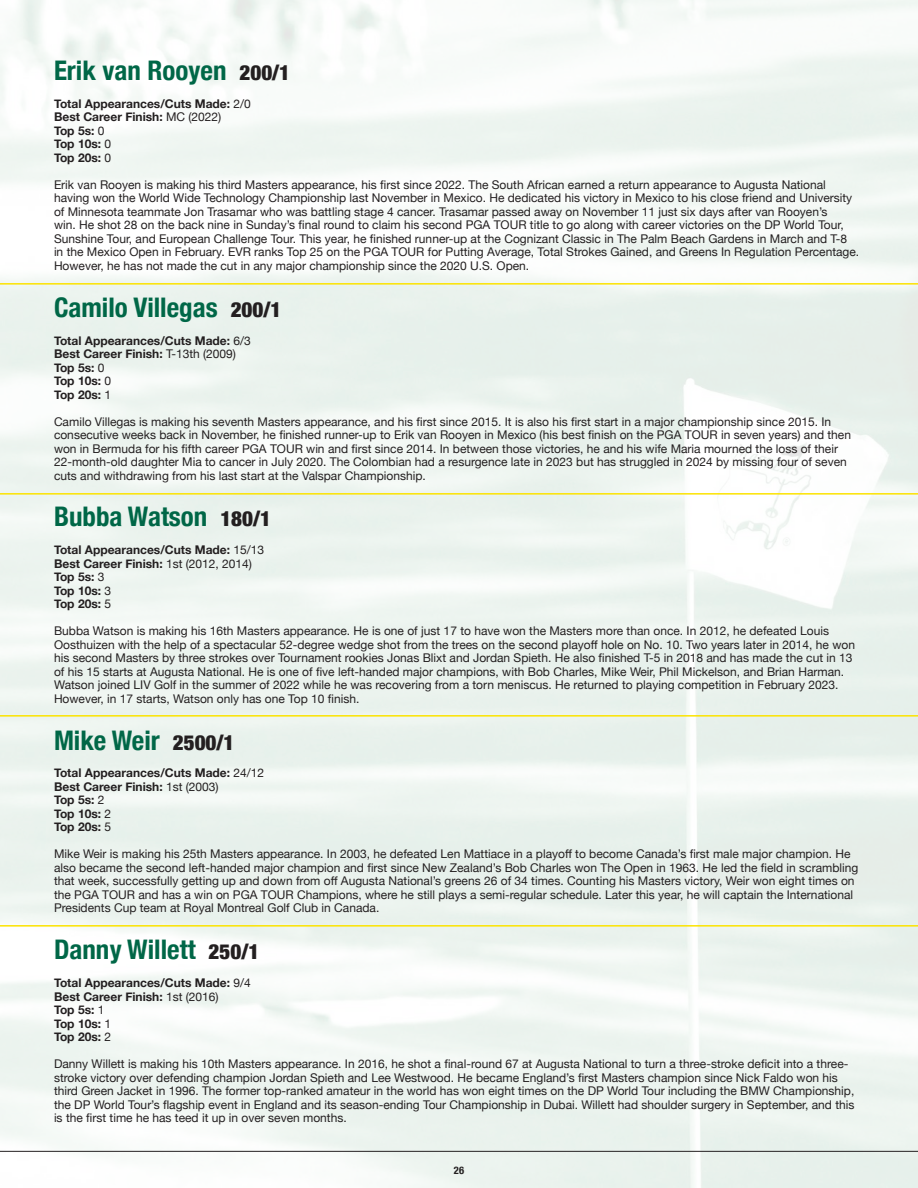
<style>
.page{position:relative;width:918px;height:1188px;background:#fff}
.page>*{position:absolute;margin:0;border:0;box-sizing:border-box;transform-origin:0 0}
.Golfer_Name{font:700 condensed 27px "Helvetica Neue";color:#006747}
.t1{font:12px/13.5px "Helvetica Neue";color:#231f20}
.t2{font:700 12px "Helvetica Neue";color:#231f20}
.t3{font:700 condensed 10.5px "Helvetica Neue";color:#231f20}
.s1{font-weight:900;font-size:21px;color:#231f20}
.s2{font-weight:400}
</style>
<div class="page">
<hr style="left:0;top:925px;width:918px;height:2px;background:#fce300">
<hr style="left:0;top:493px;width:918px;height:2px;background:#fce300">
<hr style="left:0;top:283px;width:918px;height:2px;background:#fce300">
<hr style="left:0;top:715px;width:918px;height:2px;background:#fce300">
<hr style="left:0;top:1151px;width:918px;height:1px;background:#231f20">
<p class="Golfer_Name" style="left:54px;top:48px;width:238px">Erik van Rooyen <span class="s1">200/1</span></p>
<p class="t2" style="left:54px;top:94px;width:198px">Total Appearances/Cuts Made: <span class="s2">2/0</span></p>
<p class="t2" style="left:54px;top:108px;width:169px">Best Career Finish: <span class="s2">MC (2022)</span></p>
<p class="t2" style="left:54px;top:121px;width:52px">Top 5s: <span class="s2">0</span></p>
<p class="t2" style="left:54px;top:135px;width:59px">Top 10s: <span class="s2">0</span></p>
<p class="t2" style="left:54px;top:148px;width:59px">Top 20s: <span class="s2">0</span></p>
<p class="t1" style="left:54px;top:179px;width:807px">Erik van Rooyen is making his third Masters appearance, his first since 2022. The South African earned a return appearance to Augusta National having won the World Wide Technology Championship last November in Mexico. He dedicated his victory in Mexico to his close friend and University of Minnesota teammate Jon Trasamar who was battling stage 4 cancer. Trasamar passed away on November 11 just six days after van Rooyen’s<br>win. He shot 28 on the back nine in Sunday’s final round to claim his second PGA TOUR title to go along with career victories on the DP World Tour, Sunshine Tour, and European Challenge Tour. This year, he finished runner-up at the Cognizant Classic in The Palm Beach Gardens in March and T-8 in the Mexico Open in February. EVR ranks Top 25 on the PGA TOUR for Putting Average, Total Strokes Gained, and Greens In Regulation Percentage.<br>However, he has not made the cut in any major championship since the 2020 U.S. Open.</p>
<p class="Golfer_Name" style="left:54px;top:285px;width:229px">Camilo Villegas <span class="s1">200/1</span></p>
<p class="t2" style="left:54px;top:331px;width:198px">Total Appearances/Cuts Made: <span class="s2">6/3</span></p>
<p class="t2" style="left:54px;top:344px;width:184px">Best Career Finish: <span class="s2">T-13th (2009)</span></p>
<p class="t2" style="left:54px;top:358px;width:52px">Top 5s: <span class="s2">0</span></p>
<p class="t2" style="left:54px;top:371px;width:59px">Top 10s: <span class="s2">0</span></p>
<p class="t2" style="left:54px;top:385px;width:59px">Top 20s: <span class="s2">1</span></p>
<p class="t1" style="left:54px;top:415px;width:799px">Camilo Villegas is making his seventh Masters appearance, and his first since 2015. It is also his first start in a major championship since 2015. In consecutive weeks back in November, he finished runner-up to Erik van Rooyen in Mexico (his best finish on the PGA TOUR in seven years) and then won in Bermuda for his fifth career PGA TOUR win and first since 2014. In between those victories, he and his wife Maria mourned the loss of their 22-month-old daughter Mia to cancer in July 2020. The Colombian had a resurgence late in 2023 but has struggled in 2024 by missing four of seven cuts and withdrawing from his last start at the Valspar Championship.</p>
<p class="Golfer_Name" style="left:54px;top:494px;width:219px">Bubba Watson <span class="s1">180/1</span></p>
<p class="t2" style="left:54px;top:541px;width:212px">Total Appearances/Cuts Made: <span class="s2">15/13</span></p>
<p class="t2" style="left:54px;top:554px;width:200px">Best Career Finish: <span class="s2">1st (2012, 2014)</span></p>
<p class="t2" style="left:54px;top:568px;width:52px">Top 5s: <span class="s2">3</span></p>
<p class="t2" style="left:54px;top:581px;width:59px">Top 10s: <span class="s2">3</span></p>
<p class="t2" style="left:54px;top:595px;width:59px">Top 20s: <span class="s2">5</span></p>
<p class="t1" style="left:54px;top:625px;width:803px">Bubba Watson is making his 16th Masters appearance. He is one of just 17 to have won the Masters more than once. In 2012, he defeated Louis Oosthuizen with the help of a spectacular 52-degree wedge shot from the trees on the second playoff hole on No. 10. Two years later in 2014, he won his second Masters by three strokes over Tournament rookies Jonas Blixt and Jordan Spieth. He also finished T-5 in 2018 and has made the cut in 13 of his 15 starts at Augusta National. He is one of five left-handed major champions, with Bob Charles, Mike Weir, Phil Mickelson, and Brian Harman.<br>Watson joined LIV Golf in the summer of 2022 while he was recovering from a torn meniscus. He returned to playing competition in February 2023.<br>However, in 17 starts, Watson only has one Top 10 finish.</p>
<p class="Golfer_Name" style="left:54px;top:718px;width:182px">Mike Weir <span class="s1">2500/1</span></p>
<p class="t2" style="left:54px;top:764px;width:212px">Total Appearances/Cuts Made: <span class="s2">24/12</span></p>
<p class="t2" style="left:54px;top:777px;width:166px">Best Career Finish: <span class="s2">1st (2003)</span></p>
<p class="t2" style="left:54px;top:791px;width:52px">Top 5s: <span class="s2">2</span></p>
<p class="t2" style="left:54px;top:804px;width:59px">Top 10s: <span class="s2">2</span></p>
<p class="t2" style="left:54px;top:818px;width:59px">Top 20s: <span class="s2">5</span></p>
<p class="t1" style="left:54px;top:848px;width:806px">Mike Weir is making his 25th Masters appearance. In 2003, he defeated Len Mattiace in a playoff to become Canada’s first male major champion. He also became the second left-handed major champion and first since New Zealand’s Bob Charles won The Open in 1963. He led the field in scrambling that week, successfully getting up and down from off Augusta National’s greens 26 of 34 times. Counting his Masters victory, Weir won eight times on the PGA TOUR and has a win on PGA TOUR Champions, where he still plays a semi-regular schedule. Later this year, he will captain the International Presidents Cup team at Royal Montreal Golf Club in Canada.</p>
<p class="Golfer_Name" style="left:54px;top:927px;width:207px">Danny Willett <span class="s1">250/1</span></p>
<p class="t2" style="left:54px;top:973px;width:198px">Total Appearances/Cuts Made: <span class="s2">9/4</span></p>
<p class="t2" style="left:54px;top:987px;width:166px">Best Career Finish: <span class="s2">1st (2016)</span></p>
<p class="t2" style="left:54px;top:1000px;width:52px">Top 5s: <span class="s2">1</span></p>
<p class="t2" style="left:54px;top:1014px;width:59px">Top 10s: <span class="s2">1</span></p>
<p class="t2" style="left:54px;top:1027px;width:59px">Top 20s: <span class="s2">2</span></p>
<p class="t1" style="left:54px;top:1058px;width:802px">Danny Willett is making his 10th Masters appearance. In 2016, he shot a final-round 67 at Augusta National to turn a three-stroke deficit into a three&shy;stroke victory over defending champion Jordan Spieth and Lee Westwood. He became England’s first Masters champion since Nick Faldo won his third Green Jacket in 1996. The former top-ranked amateur in the world has won eight times on the DP World Tour including the BMW Championship, the DP World Tour’s flagship event in England and its season-ending Tour Championship in Dubai. Willett had shoulder surgery in September, and this is the first time he has teed it up in over seven months.</p>
<p class="t3" style="left:454px;top:1162px;width:12px">26</p>
</div>
